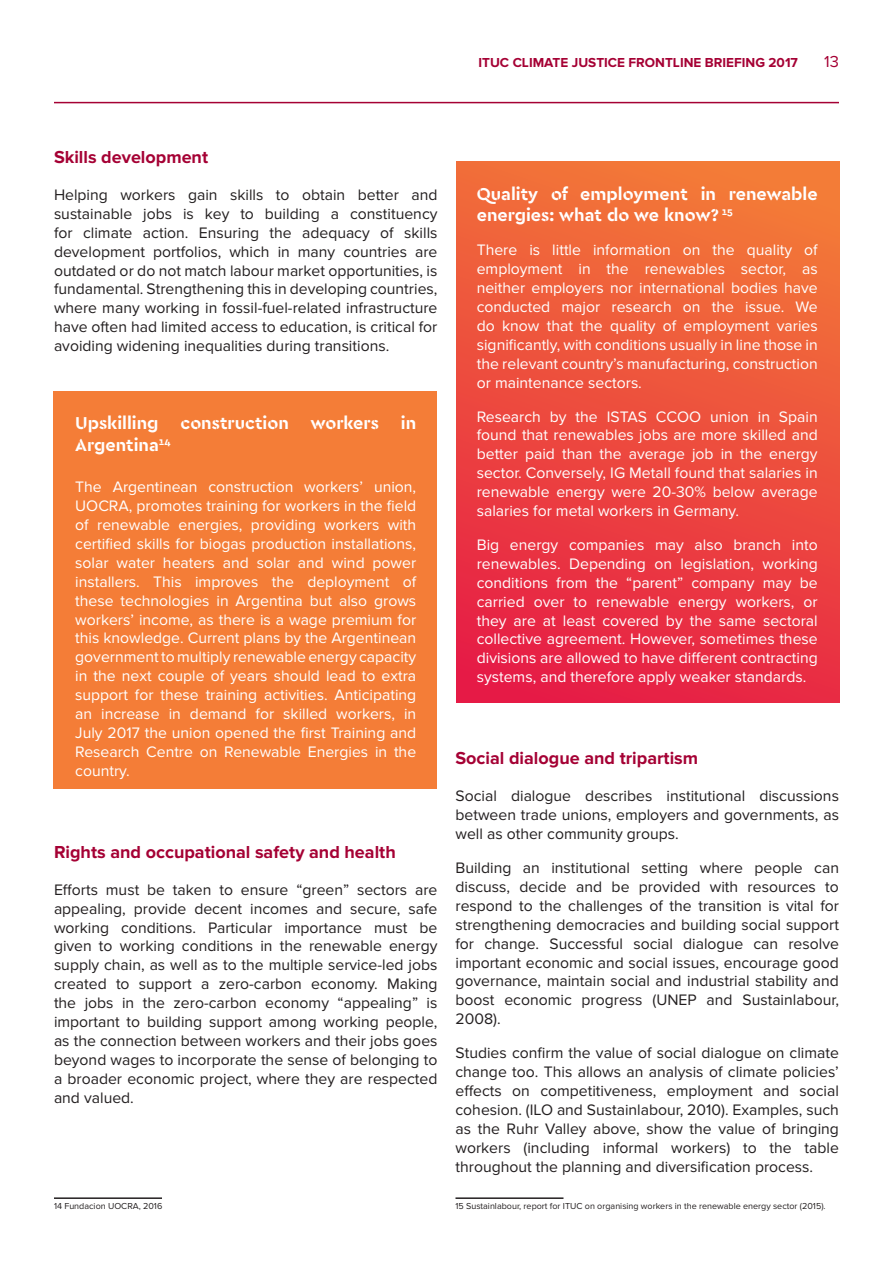
<style>
.page{position:relative;width:893px;height:1263px;background:#fff}
.page>*{position:absolute;margin:0;border:0;box-sizing:border-box;transform-origin:0 0}
.t1{font:700 18px/21.6px "Cera Stencil PRO";color:#fff}
.t2{font:700 18px "Proxima Nova";color:#a50134}
.t3{font:16.5px "Proxima Nova";color:#a50134}
.t4{font:15.75px/18.9px "Proxima Nova";color:#231f20;text-align:justify}
.t5{font:15.75px/18.9px "Proxima Nova";color:#fff;text-align:justify}
.t6{font:700 13.5px "Proxima Nova";color:#a50134}
.t7{font:9px "Proxima Nova";color:#231f20}
</style>
<div class="page">
<hr style="left:54px;top:102px;width:785px;height:1px;background:#a50134">
<div style="left:456px;top:162px;width:383px;height:541px;background:linear-gradient(to bottom,#f37937,#e72045)"></div>
<div style="left:54px;top:391px;width:383px;height:398px;background:#f47d37"></div>
<hr style="left:54px;top:1197px;width:108px;height:2px;background:#231f20">
<hr style="left:455px;top:1197px;width:108px;height:2px;background:#231f20">
<p class="t6" style="left:478px;top:55px;width:321px">ITUC CLIMATE JUSTICE FRONTLINE BRIEFING 2017</p>
<p class="t3" style="left:824px;top:52px;width:16px">13</p>
<p class="t2" style="left:54px;top:147px;width:156px">Skills development</p>
<p class="t4" style="left:54px;top:185px;width:385px">Helping workers gain skills to obtain better and sustainable jobs is key to building a constituency for climate action. Ensuring the adequacy of skills development portfolios, which in many countries are outdated or do not match labour market opportunities, is fundamental. Strengthening this in developing countries, where many working in fossil-fuel-related infrastructure have often had limited access to education, is critical for avoiding widening inequalities during transitions.</p>
<p class="t1" style="left:75px;top:412px;width:342px">Upskilling construction workers in<br>Argentina<sup>14</sup></p>
<p class="t5" style="left:75px;top:478px;width:342px">The Argentinean construction workers’ union, UOCRA, promotes training for workers in the field of renewable energies, providing workers with certified skills for biogas production installations, solar water heaters and solar and wind power installers. This improves the deployment of these technologies in Argentina but also grows workers’ income, as there is a wage premium for this knowledge. Current plans by the Argentinean government to multiply renewable energy capacity in the next couple of years should lead to extra support for these training activities. Anticipating an increase in demand for skilled workers, in July 2017 the union opened the first Training and Research Centre on Renewable Energies in the country.</p>
<p class="t2" style="left:54px;top:841px;width:343px">Rights and occupational safety and health</p>
<p class="t4" style="left:54px;top:880px;width:385px">Efforts must be taken to ensure “green” sectors are appealing, provide decent incomes and secure, safe working conditions. Particular importance must be given to working conditions in the renewable energy supply chain, as well as to the multiple service-led jobs created to support a zero-carbon economy. Making the jobs in the zero-carbon economy “appealing” is important to building support among working people, as the connection between workers and their jobs goes beyond wages to incorporate the sense of belonging to a broader economic project, where they are respected and valued.</p>
<p class="t7" style="left:54px;top:1201px;width:110px">14 Fundacion UOCRA, 2016</p>
<p class="t1" style="left:477px;top:182px;width:342px">Quality of employment in renewable energies: what do we know? <sup>15</sup></p>
<p class="t5" style="left:477px;top:241px;width:342px">There is little information on the quality of employment in the renewables sector, as neither employers nor international bodies have conducted major research on the issue. We do know that the quality of employment varies significantly, with conditions usually in line those in the relevant country’s manufacturing, construction or maintenance sectors.</p>
<p class="t5" style="left:477px;top:407px;width:342px">Research by the ISTAS CCOO union in Spain found that renewables jobs are more skilled and better paid than the average job in the energy sector. Conversely, IG Metall found that salaries in renewable energy were 20-30% below average salaries for metal workers in Germany.</p>
<p class="t5" style="left:477px;top:535px;width:342px">Big energy companies may also branch into renewables. Depending on legislation, working conditions from the “parent” company may be carried over to renewable energy workers, or they are at least covered by the same sectoral collective agreement. However, sometimes these divisions are allowed to have different contracting systems, and therefore apply weaker standards.</p>
<p class="t2" style="left:455px;top:748px;width:244px">Social dialogue and tripartism</p>
<p class="t4" style="left:455px;top:787px;width:385px">Social dialogue describes institutional discussions between trade unions, employers and governments, as well as other community groups.</p>
<p class="t4" style="left:455px;top:858px;width:385px">Building an institutional setting where people can discuss, decide and be provided with resources to respond to the challenges of the transition is vital for strengthening democracies and building social support for change. Successful social dialogue can resolve important economic and social issues, encourage good governance, maintain social and industrial stability and boost economic progress (UNEP and Sustainlabour, 2008).</p>
<p class="t4" style="left:455px;top:1044px;width:385px">Studies confirm the value of social dialogue on climate change too. This allows an analysis of climate policies’ effects on competitiveness, employment and social cohesion. (ILO and Sustainlabour, 2010). Examples, such as the Ruhr Valley above, show the value of bringing workers (including informal workers) to the table throughout the planning and diversification process.</p>
<p class="t7" style="left:455px;top:1201px;width:372px">15 Sustainlabour, report for ITUC on organising workers in the renewable energy sector (2015).</p>
</div>
